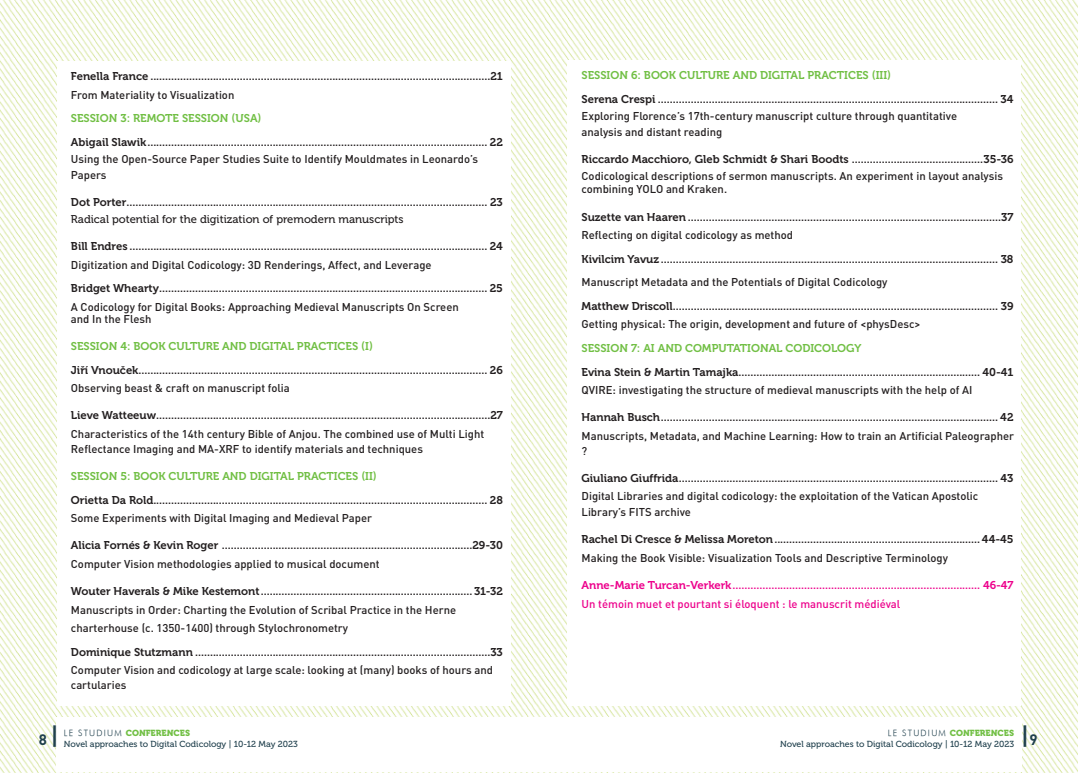
<style>
.page{position:relative;width:1078px;height:773px;background:#fff}
.page>*{position:absolute;margin:0;border:0;box-sizing:border-box;transform-origin:0 0}
.t1{font:500 25px "DIN Pro";color:#20404d}
.t2{font:700 15px "DIN Pro";color:#20404d}
.Texte_sommaire__gras{font:11.25px "Museo 700";color:#231f20}
.Textes_sommaire{font:500 11.25px/15px "DIN Pro";color:#231f20}
.Texte_sommaire__gras-2{font:500 11.25px "DIN Pro";color:#231f20}
.Texte_sommaire__gras-3{font:11.25px "Museo 700";color:#71bf44}
.Texte_sommaire__gras-4{font:11.25px "Museo 700";color:#ed028c}
.Textes_sommaire-2{font:11.25px "Museo 500";color:#231f20}
.Textes_sommaire-3{font:500 11.25px "DIN Pro";color:#ed028c}
.t3{font:8.75px "Museo 500";color:#20404d}
.t4{font:8.75px "Museo 900";color:#71bf44}
.s1{font-weight:500;font-size:25px}
.s2{font-family:"Futura";font-style:italic;color:#20404d}
.s3{font-weight:700;font-size:15px}
</style>
<div class="page">
<img style="left:0;top:0;width:1077px;height:772px">
<div style="left:57px;top:61px;width:453px;height:644px;background:#fff"></div>
<div style="left:567px;top:60px;width:453px;height:645px;background:#fff"></div>
<div style="left:57px;top:717px;width:482px;height:55px;background:#fff"></div>
<div style="left:539px;top:717px;width:481px;height:55px;background:#fff"></div>
<p class="Texte_sommaire__gras" style="left:71px;top:70px;width:433px">Fenella France ..................................................................................................................21</p>
<p class="Texte_sommaire__gras-2" style="left:71px;top:87px;width:165px">From Materiality to Visualization</p>
<p class="Texte_sommaire__gras-3" style="left:71px;top:112px;width:192px">SESSION 3: REMOTE SESSION (USA)</p>
<p class="Texte_sommaire__gras" style="left:71px;top:136px;width:433px">Abigail Slawik.................................................................................................................. 22</p>
<p class="Textes_sommaire" style="left:71px;top:151px;width:408px">Using the Open-Source Paper Studies Suite to Identify Mouldmates in Leonardo’s</p>
<p class="Textes_sommaire" style="left:71px;top:167px;width:37px">Papers</p>
<p class="Texte_sommaire__gras" style="left:71px;top:196px;width:433px">Dot Porter......................................................................................................................... 23</p>
<p class="Textes_sommaire-2" style="left:71px;top:213px;width:334px">Radical potential for the digitization of premodern manuscripts</p>
<p class="Texte_sommaire__gras" style="left:71px;top:240px;width:433px">Bill Endres ........................................................................................................................ 24</p>
<p class="Texte_sommaire__gras-2" style="left:71px;top:257px;width:362px">Digitization and Digital Codicology: 3D Renderings, Affect, and Leverage</p>
<p class="Texte_sommaire__gras" style="left:71px;top:282px;width:433px">Bridget Whearty.............................................................................................................. 25</p>
<p class="Texte_sommaire__gras-2" style="left:71px;top:299px;width:389px">A Codicology for Digital Books: Approaching Medieval Manuscripts On Screen</p>
<p class="Textes_sommaire" style="left:71px;top:311px;width:82px">and In the Flesh</p>
<p class="Texte_sommaire__gras-3" style="left:71px;top:340px;width:303px">SESSION 4: BOOK CULTURE AND DIGITAL PRACTICES (I)</p>
<p class="Texte_sommaire__gras" style="left:71px;top:363px;width:433px">Jiří Vnouček..................................................................................................................... 26</p>
<p class="Textes_sommaire" style="left:71px;top:380px;width:220px">Observing beast &amp; craft on manuscript folia</p>
<p class="Texte_sommaire__gras" style="left:71px;top:409px;width:433px">Lieve Watteeuw................................................................................................................27</p>
<p class="Textes_sommaire" style="left:71px;top:426px;width:415px">Characteristics of the 14th century Bible of Anjou. The combined use of Multi Light<br>Reflectance Imaging and MA-XRF to identify materials and techniques</p>
<p class="Texte_sommaire__gras-3" style="left:71px;top:470px;width:307px">SESSION 5: BOOK CULTURE AND DIGITAL PRACTICES (II)</p>
<p class="Texte_sommaire__gras" style="left:71px;top:493px;width:433px">Orietta Da Rold................................................................................................................ 28</p>
<p class="Textes_sommaire" style="left:71px;top:510px;width:302px">Some Experiments with Digital Imaging and Medieval Paper</p>
<p class="Texte_sommaire__gras" style="left:71px;top:539px;width:433px">Alicia Fornés &amp; Kevin Roger ....................................................................................29-30</p>
<p class="Textes_sommaire" style="left:71px;top:555px;width:310px">Computer Vision methodologies applied to musical document</p>
<p class="Texte_sommaire__gras" style="left:71px;top:584px;width:433px">Wouter Haverals &amp; Mike Kestemont.......................................................................31-32</p>
<p class="Texte_sommaire__gras-2" style="left:71px;top:601px;width:386px">Manuscripts in Order: Charting the Evolution of Scribal Practice in the Herne</p>
<p class="Texte_sommaire__gras-2" style="left:71px;top:620px;width:279px">charterhouse (c. 1350-1400) through Stylochronometry</p>
<p class="Texte_sommaire__gras" style="left:71px;top:645px;width:433px">Dominique Stutzmann ...................................................................................................33</p>
<p class="Textes_sommaire" style="left:71px;top:662px;width:423px">Computer Vision and codicology at large scale: looking at (many) books of hours and cartularies</p>
<h2 class="t2" style="left:39px;top:729px;width:22px">8 <span class="s1">|</span></h2>
<p class="t4" style="left:64px;top:728px;width:128px"><span class="s2">LE STUDIUM</span> CONFERENCES</p>
<p class="t3" style="left:64px;top:738px;width:235px">Novel approaches to Digital Codicology | 10-12 May 2023</p>
<p class="Texte_sommaire__gras-3" style="left:581px;top:69px;width:311px">SESSION 6: BOOK CULTURE AND DIGITAL PRACTICES (III)</p>
<p class="Texte_sommaire__gras" style="left:581px;top:93px;width:433px">Serena Crespi .................................................................................................................. 34</p>
<p class="Textes_sommaire" style="left:581px;top:108px;width:377px">Exploring Florence’s 17th-century manuscript culture through quantitative</p>
<p class="Textes_sommaire" style="left:581px;top:124px;width:142px">analysis and distant reading</p>
<p class="Texte_sommaire__gras" style="left:581px;top:153px;width:433px">Riccardo Macchioro, Gleb Schmidt &amp; Shari Boodts ............................................35-36</p>
<p class="Textes_sommaire" style="left:581px;top:169px;width:423px;line-height:13.5px">Codicological descriptions of sermon manuscripts. An experiment in layout analysis combining YOLO and Kraken.</p>
<p class="Texte_sommaire__gras" style="left:581px;top:210px;width:433px">Suzette van Haaren.........................................................................................................37</p>
<p class="Texte_sommaire__gras-2" style="left:581px;top:227px;width:213px">Reflecting on digital codicology as method</p>
<p class="Texte_sommaire__gras" style="left:581px;top:252px;width:433px">Kivilcim Yavuz ................................................................................................................. 38</p>
<p class="Texte_sommaire__gras-2" style="left:581px;top:274px;width:307px">Manuscript Metadata and the Potentials of Digital Codicology</p>
<p class="Texte_sommaire__gras" style="left:581px;top:299px;width:433px">Matthew Driscoll............................................................................................................. 39</p>
<p class="Texte_sommaire__gras-2" style="left:581px;top:316px;width:340px">Getting physical: The origin, development and future of &lt;physDesc&gt;</p>
<p class="Texte_sommaire__gras-3" style="left:581px;top:342px;width:281px">SESSION 7: AI AND COMPUTATIONAL CODICOLOGY</p>
<p class="Texte_sommaire__gras" style="left:581px;top:365px;width:433px">Evina Stein &amp; Martin Tamajka................................................................................. 40-41</p>
<p class="Textes_sommaire" style="left:581px;top:382px;width:392px">QVIRE: investigating the structure of medieval manuscripts with the help of AI</p>
<p class="Texte_sommaire__gras" style="left:581px;top:411px;width:433px">Hannah Busch................................................................................................................. 42</p>
<p class="Textes_sommaire" style="left:581px;top:427px;width:434px">Manuscripts, Metadata, and Machine Learning: How to train an Artificial Paleographer ?</p>
<p class="Texte_sommaire__gras" style="left:581px;top:471px;width:433px">Giuliano Giuffrida........................................................................................................... 43</p>
<p class="Textes_sommaire" style="left:581px;top:488px;width:398px">Digital Libraries and digital codicology: the exploitation of the Vatican Apostolic</p>
<p class="Textes_sommaire" style="left:581px;top:504px;width:111px">Library’s FITS archive</p>
<p class="Texte_sommaire__gras" style="left:581px;top:533px;width:433px">Rachel Di Cresce &amp; Melissa Moreton.....................................................................44-45</p>
<p class="Textes_sommaire" style="left:581px;top:549px;width:368px">Making the Book Visible: Visualization Tools and Descriptive Terminology</p>
<p class="Texte_sommaire__gras-4" style="left:581px;top:578px;width:433px">Anne-Marie Turcan-Verkerk................................................................................... 46-47</p>
<p class="Textes_sommaire-3" style="left:581px;top:595px;width:320px">Un témoin muet et pourtant si éloquent : le manuscrit médiéval</p>
<p class="t4" style="left:887px;top:728px;width:128px"><span class="s2">LE STUDIUM</span> CONFERENCES</p>
<p class="t3" style="left:779px;top:738px;width:235px">Novel approaches to Digital Codicology | 10-12 May 2023</p>
<h1 class="t1" style="left:1020px;top:719px;width:18px">|<span class="s3">9</span></h1>
</div>
